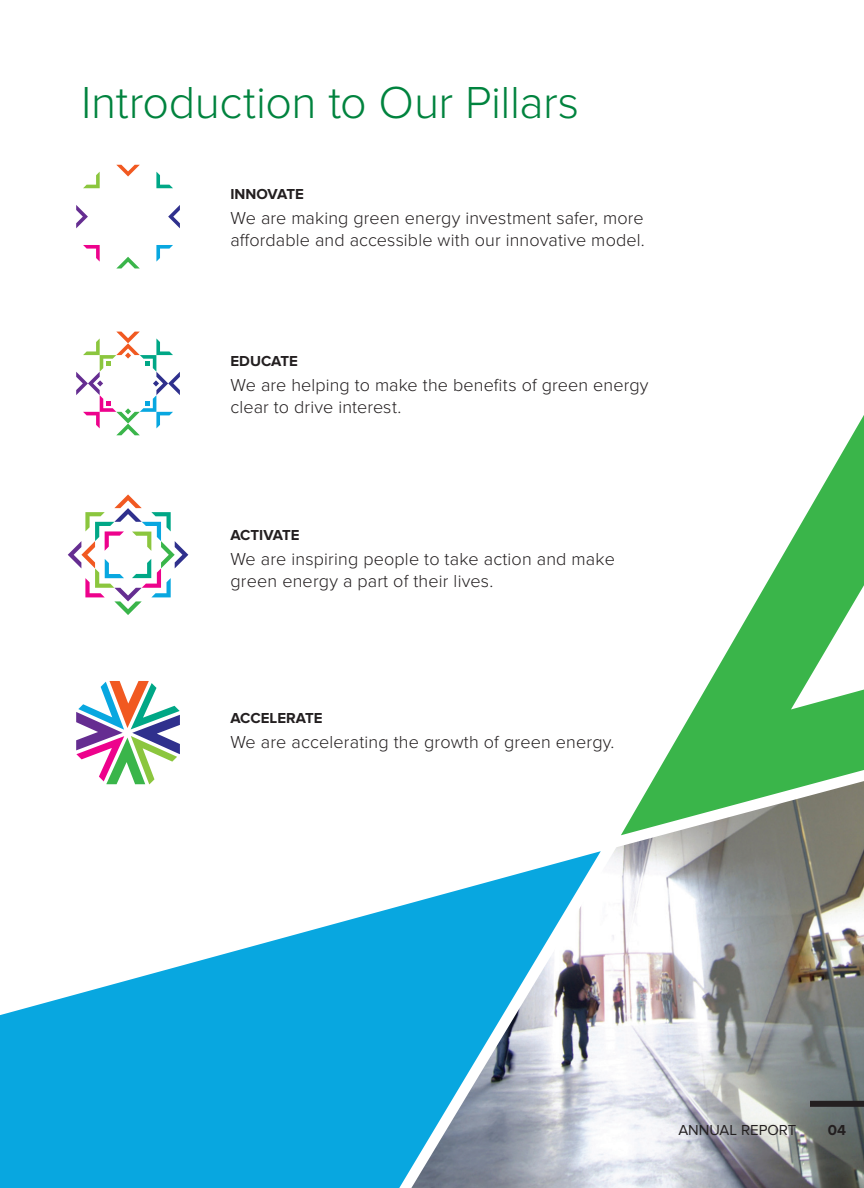
<style>
.page{position:relative;width:864px;height:1188px;background:#fff}
.page>*{position:absolute;margin:0;border:0;box-sizing:border-box;transform-origin:0 0}
.t1{font:300 46.5px "Proxima Nova";letter-spacing:-.01em;color:#00833e}
.t2{font:300 18px/21.6px "Proxima Nova";letter-spacing:.01em;color:#231f20}
.t3{font:700 15px "Proxima Nova";color:#231f20}
.t4{font:15px "Proxima Nova";color:#231f20}
</style>
<div class="page">
<img style="left:601px;top:835px;width:263px;height:353px">
<svg style="left:621px;top:415px;width:243px;height:420px"></svg>
<svg style="left:0;top:851px;width:601px;height:337px;fill:#08a7e0"></svg>
<svg style="left:168px;top:205px;width:12px;height:23px"></svg>
<svg style="left:156px;top:172px;width:17px;height:16px"></svg>
<svg style="left:116px;top:165px;width:24px;height:12px"></svg>
<svg style="left:83px;top:172px;width:17px;height:16px"></svg>
<svg style="left:76px;top:205px;width:12px;height:23px"></svg>
<svg style="left:83px;top:245px;width:17px;height:17px"></svg>
<svg style="left:117px;top:257px;width:22px;height:11px"></svg>
<svg style="left:156px;top:245px;width:17px;height:17px"></svg>
<svg style="left:76px;top:332px;width:104px;height:103px"></svg>
<svg style="left:68px;top:494px;width:120px;height:121px"></svg>
<svg style="left:76px;top:681px;width:104px;height:103px"></svg>
<div style="left:810px;top:1101px;width:54px;height:6px;background:#231f20"></div>
<p class="t1" style="left:81px;top:76px;width:500px">Introduction to Our Pillars</p>
<p class="t3" style="left:231px;top:186px;width:75px">INNOVATE</p>
<p class="t2" style="left:231px;top:207px;width:416px">We are making green energy investment safer, more affordable and accessible with our innovative model.</p>
<p class="t3" style="left:231px;top:353px;width:69px">EDUCATE</p>
<p class="t2" style="left:231px;top:375px;width:420px">We are helping to make the benefits of green energy clear to drive interest.</p>
<p class="t3" style="left:231px;top:526px;width:71px">ACTIVATE</p>
<p class="t2" style="left:231px;top:548px;width:386px">We are inspiring people to take action and make green energy a part of their lives.</p>
<p class="t3" style="left:231px;top:709px;width:94px">ACCELERATE</p>
<p class="t2" style="left:231px;top:731px;width:386px">We are accelerating the growth of green energy.</p>
<p class="t4" style="left:678px;top:1121px;width:120px">ANNUAL REPORT</p>
<p class="t3" style="left:828px;top:1121px;width:20px">04</p>
</div>
